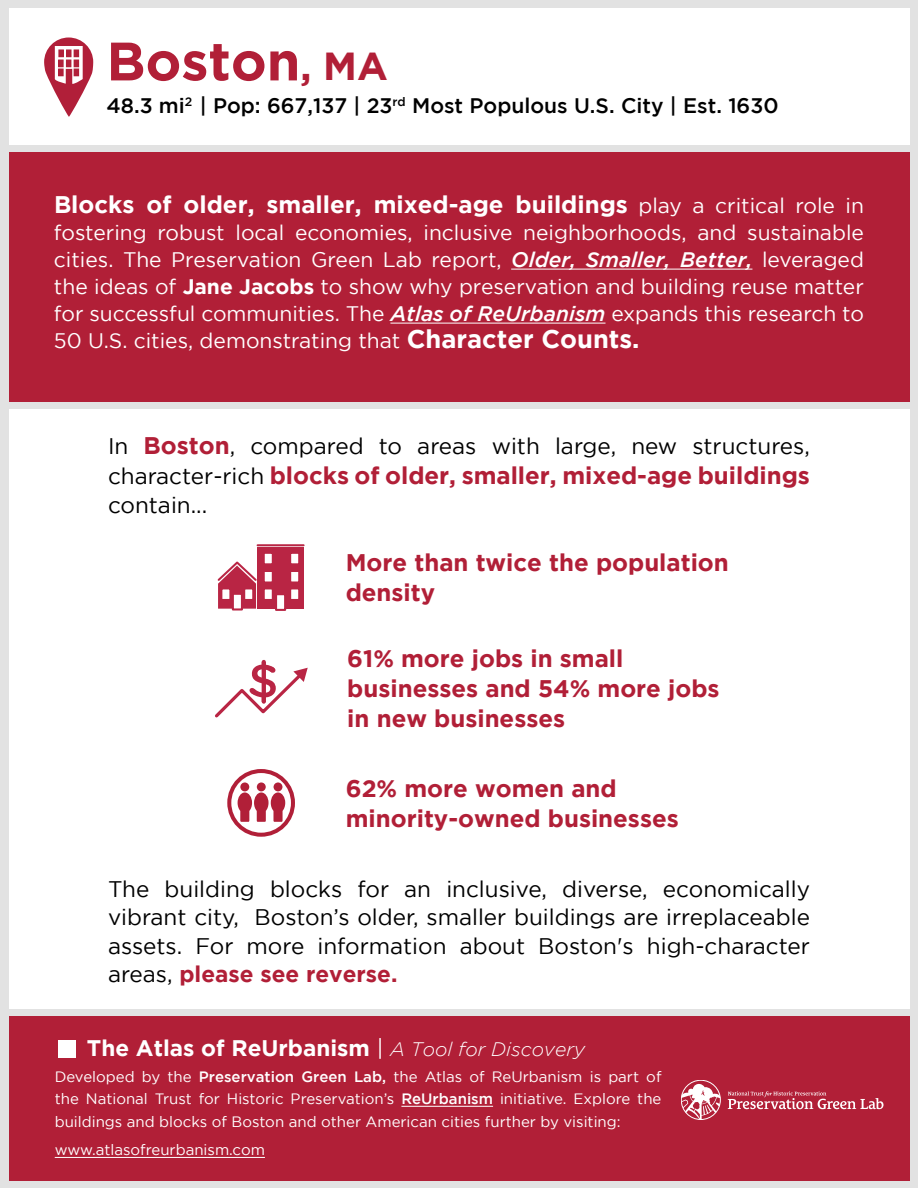
<style>
.page{position:relative;width:918px;height:1188px;background:#fff}
.page>*{position:absolute;margin:0;border:0;box-sizing:border-box;transform-origin:0 0}
.t1{font:700 54px "Gotham";color:#b11f37}
.t2{font:700 24px/30px "Gotham";color:#b11f37}
.t3{font:700 24px "Gotham";color:#fff}
.t4{font:22.5px/28.5px "Gotham";color:#000;text-align:justify}
.t5{font:700 22.5px "Gotham";color:#fff}
.t6{font:21px/27px "Gotham";color:#fff;text-align:justify}
.t7{font:500 21px "Gotham";color:#000}
.t8{font:15px/22.5px "Gotham";color:#fff;text-align:justify}
.s1{font-size:39px}
.s2{font-weight:400;font-size:21px}
.s3{font-weight:500;font-style:italic}
.s4{font-weight:700}
.s5{font-weight:700;font-size:25.5px}
.s6{font-weight:700;font-size:24px;color:#b11f37}
.s7{font-weight:400;font-size:22.5px;color:#000}
.s8{font-weight:700;color:#b11f37}
.s9{font-weight:400}
.s10{font-weight:300;font-style:italic;font-size:19.5px}
.s11{font-weight:500}
</style>
<div class="page">
<div style="left:2px;top:150px;width:916px;height:256px;background:#b11f37"></div>
<div style="left:0;top:1015px;width:918px;height:170px;background:#b11f37"></div>
<div style="left:0;top:1181px;width:918px;height:7px;background:#e2e2e2"></div>
<div style="left:911px;top:3px;width:7px;height:1185px;background:#e2e2e2"></div>
<div style="left:0;top:4px;width:9px;height:1184px;background:#e2e2e2"></div>
<div style="left:0;top:402px;width:918px;height:6px;background:#e2e2e2"></div>
<div style="left:0;top:1009px;width:918px;height:7px;background:#e2e2e2"></div>
<div style="left:2px;top:145px;width:916px;height:7px;background:#e2e2e2"></div>
<div style="left:0;top:0;width:918px;height:8px;background:#e2e2e2"></div>
<svg style="left:44px;top:38px;width:49px;height:79px"></svg>
<div style="left:227px;top:769px;width:68px;height:68px;border:4px solid #b11f38;border-radius:50%"></div>
<div style="left:240px;top:782px;width:9px;height:9px;background:#b11f38;border-radius:50%"></div>
<div style="left:257px;top:782px;width:9px;height:9px;background:#b11f38;border-radius:50%"></div>
<div style="left:274px;top:782px;width:8px;height:9px;background:#b11f38;border-radius:50%"></div>
<svg style="left:238px;top:792px;width:47px;height:30px"></svg>
<svg style="left:215px;top:662px;width:93px;height:56px"></svg>
<svg style="left:217px;top:560px;width:41px;height:49px"></svg>
<div style="left:258px;top:547px;width:46px;height:62px;background:#b92544"></div>
<hr style="left:258px;top:544px;width:46px;height:2px;background:#b92544">
<div style="left:276px;top:594px;width:9px;height:16px;background:#fff"></div>
<div style="left:275px;top:593px;width:11px;height:18px;border:2px solid #b92544"></div>
<div style="left:221px;top:588px;width:9px;height:12px;background:#fff"></div>
<div style="left:220px;top:587px;width:11px;height:14px;border:2px solid #b92544"></div>
<div style="left:244px;top:588px;width:9px;height:12px;background:#fff"></div>
<div style="left:243px;top:587px;width:11px;height:14px;border:2px solid #b92544"></div>
<div style="left:290px;top:588px;width:9px;height:12px;background:#fff"></div>
<div style="left:289px;top:587px;width:11px;height:14px;border:2px solid #b92544"></div>
<div style="left:264px;top:588px;width:9px;height:12px;background:#fff"></div>
<div style="left:263px;top:587px;width:11px;height:14px;border:2px solid #b92544"></div>
<div style="left:264px;top:571px;width:9px;height:12px;background:#fff"></div>
<div style="left:263px;top:570px;width:11px;height:14px;border:2px solid #b92544"></div>
<div style="left:290px;top:571px;width:9px;height:12px;background:#fff"></div>
<div style="left:289px;top:570px;width:11px;height:14px;border:2px solid #b92544"></div>
<div style="left:290px;top:553px;width:9px;height:11px;background:#fff"></div>
<div style="left:289px;top:552px;width:11px;height:13px;border:2px solid #b92544"></div>
<div style="left:264px;top:553px;width:9px;height:11px;background:#fff"></div>
<div style="left:263px;top:552px;width:11px;height:13px;border:2px solid #b92544"></div>
<div style="left:233px;top:594px;width:9px;height:15px;background:#fff"></div>
<div style="left:232px;top:593px;width:11px;height:18px;border:2px solid #b92544"></div>
<hr style="left:401px;top:1106px;width:92px;height:1px;background:#fff">
<hr style="left:55px;top:1157px;width:210px;height:1px;background:#fff">
<div style="left:58px;top:1040px;width:18px;height:18px;background:#fff"></div>
<div style="left:681px;top:1080px;width:40px;height:40px;border:1px solid #fff;border-radius:50%"></div>
<svg style="left:681px;top:1084px;width:39px;height:36px"></svg>
<svg style="left:728px;top:1091px;width:156px;height:18px"></svg>
<hr style="left:511px;top:269px;width:241px;height:1px;background:#fff">
<hr style="left:390px;top:323px;width:216px;height:1px;background:#fff">
<h1 class="t1" style="left:107px;top:30px;width:283px">Boston<span class="s1">, MA</span></h1>
<p class="t7" style="left:107px;top:94px;width:674px">48.3 mi<sup>2</sup> | Pop: 667,137 | 23<sup>rd</sup> Most Populous U.S. City | Est. 1630</p>
<p class="t3" style="left:54px;top:190px;width:811px">Blocks of older, smaller, mixed-age buildings <span class="s2">play a critical role in</span></p>
<p class="t6" style="left:54px;top:218px;width:812px">fostering robust local economies, inclusive neighborhoods, and sustainable cities. The Preservation Green Lab report, <span class="s3">Older, Smaller, Better,</span> leveraged the ideas of <span class="s4">Jane Jacobs</span> to show why preservation and building reuse matter for successful communities. The <span class="s3">Atlas of ReUrbanism</span> expands this research to 50 U.S. cities, demonstrating that <span class="s5">Character Counts.</span></p>
<p class="t4" style="left:108px;top:431px;width:704px">In <span class="s6">Boston</span>, compared to areas with large, new structures,</p>
<p class="t2" style="left:108px;top:460px;width:704px"><span class="s7">character-rich</span> blocks of older, smaller, mixed-age buildings</p>
<p class="t4" style="left:108px;top:490px;width:101px">contain...</p>
<p class="t2" style="left:346px;top:547px;width:385px">More than twice the population density</p>
<p class="t2" style="left:347px;top:643px;width:374px">61% more jobs in small businesses and 54% more jobs in new businesses</p>
<p class="t2" style="left:346px;top:773px;width:335px">62% more women and minority-owned businesses</p>
<p class="t4" style="left:108px;top:874px;width:704px">The building blocks for an inclusive, diverse, economically vibrant city, Boston’s older, smaller buildings are irreplaceable assets. For more information about Boston's high-character areas, <span class="s8">please see reverse.</span></p>
<p class="t5" style="left:87px;top:1035px;width:500px">The Atlas of ReUrbanism <span class="s9">|</span> <span class="s10">A Tool for Discovery</span></p>
<p class="t8" style="left:55px;top:1065px;width:608px">Developed by the <span class="s11">Preservation Green Lab,</span> the Atlas of ReUrbanism is part of the National Trust for Historic Preservation’s <span class="s11">ReUrbanism</span> initiative. Explore the buildings and blocks of Boston and other American cities further by visiting:</p>
<p class="t8" style="left:55px;top:1139px;width:212px">www.atlasofreurbanism.com</p>
</div>
